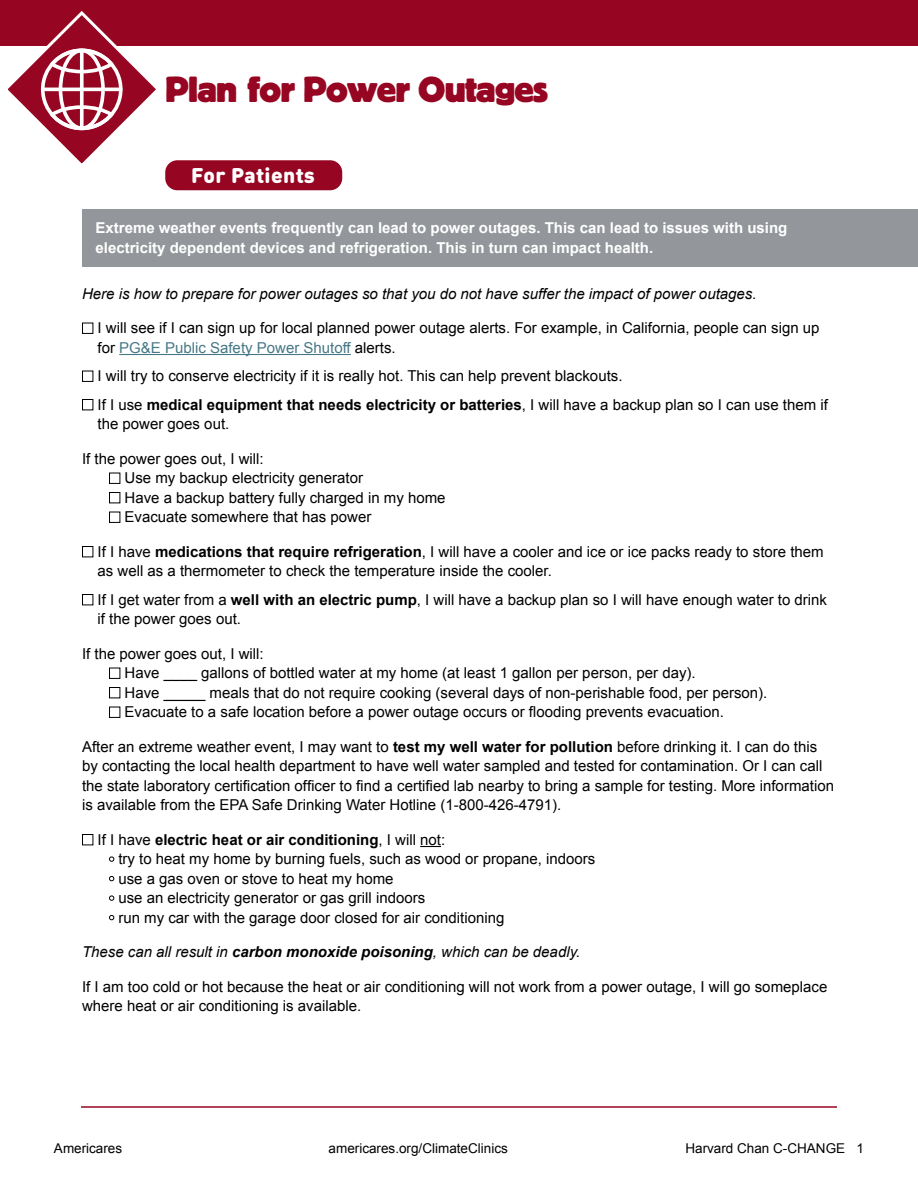
<style>
.page{position:relative;width:918px;height:1188px;background:#fff}
.page>*{position:absolute;margin:0;border:0;box-sizing:border-box;transform-origin:0 0}
.t1{font:700 36px "Block Berthold BQ";letter-spacing:-.02em;color:#960622}
.t2{font:15px/19.5px "Arial";color:#000}
.t3{font:700 15px/19.5px "Arial";color:#fff}
.t4{font:italic 15px "Arial";color:#000}
.t5{font:700 15px "Arial";color:#000}
.t6{font:13.5px "Arial";color:#000}
.t7{font:900 10.5px "DIN Round OT";letter-spacing:.04em;color:#fff}
.s1{color:#467886}
.s2{font-weight:700}
.s3{font-weight:400}
</style>
<div class="page">
<hr style="left:81px;top:1106px;width:756px;height:2px;background:#960622">
<div style="left:165px;top:160px;width:177px;height:30px;background:#960622;border-radius:12px"></div>
<hr style="left:119px;top:354px;width:232px;height:1px;background:#467886">
<svg style="left:420px;top:846px;width:21px;height:1px"></svg>
<div style="left:0;top:0;width:918px;height:46px;background:#960622"></div>
<div style="left:82px;top:209px;width:836px;height:57px;background:#93979b"></div>
<svg style="left:8px;top:11px;width:148px;height:153px"></svg>
<svg style="left:80px;top:50px;width:4px;height:78px"></svg>
<h1 class="t1" style="left:165px;top:76px;width:384px">Plan for Power Outages</h1>
<p class="t7" style="left:191px;top:174px;width:125px">For Patients</p>
<p class="t3" style="left:96px;top:220px;width:693px">Extreme weather events frequently can lead to power outages. This can lead to issues with using electricity dependent devices and refrigeration. This in turn can impact health.</p>
<p class="t4" style="left:82px;top:288px;width:676px">Here is how to prepare for power outages so that you do not have suffer the impact of power outages.</p>
<p class="t2" style="left:98px;top:320px;width:723px;text-indent:-16px">■ I will see if I can sign up for local planned power outage alerts. For example, in California, people can sign up for <span class="s1">PG&amp;E Public Safety Power Shutoff</span> alerts.</p>
<p class="t2" style="left:82px;top:368px;width:542px">■ I will try to conserve electricity if it is really hot. This can help prevent blackouts.</p>
<p class="t2" style="left:98px;top:396px;width:732px;text-indent:-16px">■ If I use <span class="s2">medical equipment that needs electricity or batteries</span>, I will have a backup plan so I can use them if the power goes out.</p>
<p class="t2" style="left:82px;top:450px;width:183px">If the power goes out, I will:</p>
<p class="t2" style="left:109px;top:470px;width:255px">■ Use my backup electricity generator</p>
<p class="t2" style="left:109px;top:489px;width:338px">■ Have a backup battery fully charged in my home</p>
<p class="t2" style="left:109px;top:509px;width:264px">■ Evacuate somewhere that has power</p>
<p class="t2" style="left:98px;top:543px;width:728px;text-indent:-16px">■ If I have <span class="s2">medications that require refrigeration</span>, I will have a cooler and ice or ice packs ready to store them as well as a thermometer to check the temperature inside the cooler.</p>
<p class="t2" style="left:98px;top:591px;width:731px;text-indent:-16px">■ If I get water from a <span class="s2">well with an electric pump</span>, I will have a backup plan so I will have enough water to drink if the power goes out.</p>
<p class="t2" style="left:82px;top:645px;width:183px">If the power goes out, I will:</p>
<p class="t2" style="left:109px;top:665px;width:588px">■ Have ____ gallons of bottled water at my home (at least 1 gallon per person, per day).</p>
<p class="t2" style="left:109px;top:684px;width:660px">■ Have _____ meals that do not require cooking (several days of non-perishable food, per person).</p>
<p class="t2" style="left:109px;top:703px;width:617px">■ Evacuate to a safe location before a power outage occurs or flooding prevents evacuation.</p>
<p class="t2" style="left:82px;top:738px;width:754px">After an extreme weather event, I may want to <span class="s2">test my well water for pollution</span> before drinking it. I can do this by contacting the local health department to have well water sampled and tested for contamination. Or I can call the state laboratory certification officer to find a certified lab nearby to bring a sample for testing. More information is available from the EPA Safe Drinking Water Hotline (1-800-426-4791).</p>
<p class="t5" style="left:82px;top:834px;width:365px">■ <span class="s3">If I have</span> electric heat or air conditioning<span class="s3">, I will not:</span></p>
<p class="t2" style="left:109px;top:851px;width:488px"><span class="s2">•</span> try to heat my home by burning fuels, such as wood or propane, indoors</p>
<p class="t2" style="left:109px;top:870px;width:286px"><span class="s2">•</span> use a gas oven or stove to heat my home</p>
<p class="t2" style="left:109px;top:890px;width:318px"><span class="s2">•</span> use an electricity generator or gas grill indoors</p>
<p class="t2" style="left:109px;top:909px;width:397px"><span class="s2">•</span> run my car with the garage door closed for air conditioning</p>
<p class="t4" style="left:82px;top:946px;width:500px">These can all result in <span class="s2">carbon monoxide poisoning</span>, which can be deadly.</p>
<p class="t2" style="left:82px;top:978px;width:747px">If I am too cold or hot because the heat or air conditioning will not work from a power outage, I will go someplace where heat or air conditioning is available.</p>
<p class="t6" style="left:54px;top:1143px;width:70px">Americares</p>
<p class="t6" style="left:329px;top:1143px;width:181px">americares.org/ClimateClinics</p>
<p class="t6" style="left:685px;top:1143px;width:180px">Harvard Chan C-CHANGE 1</p>
</div>
